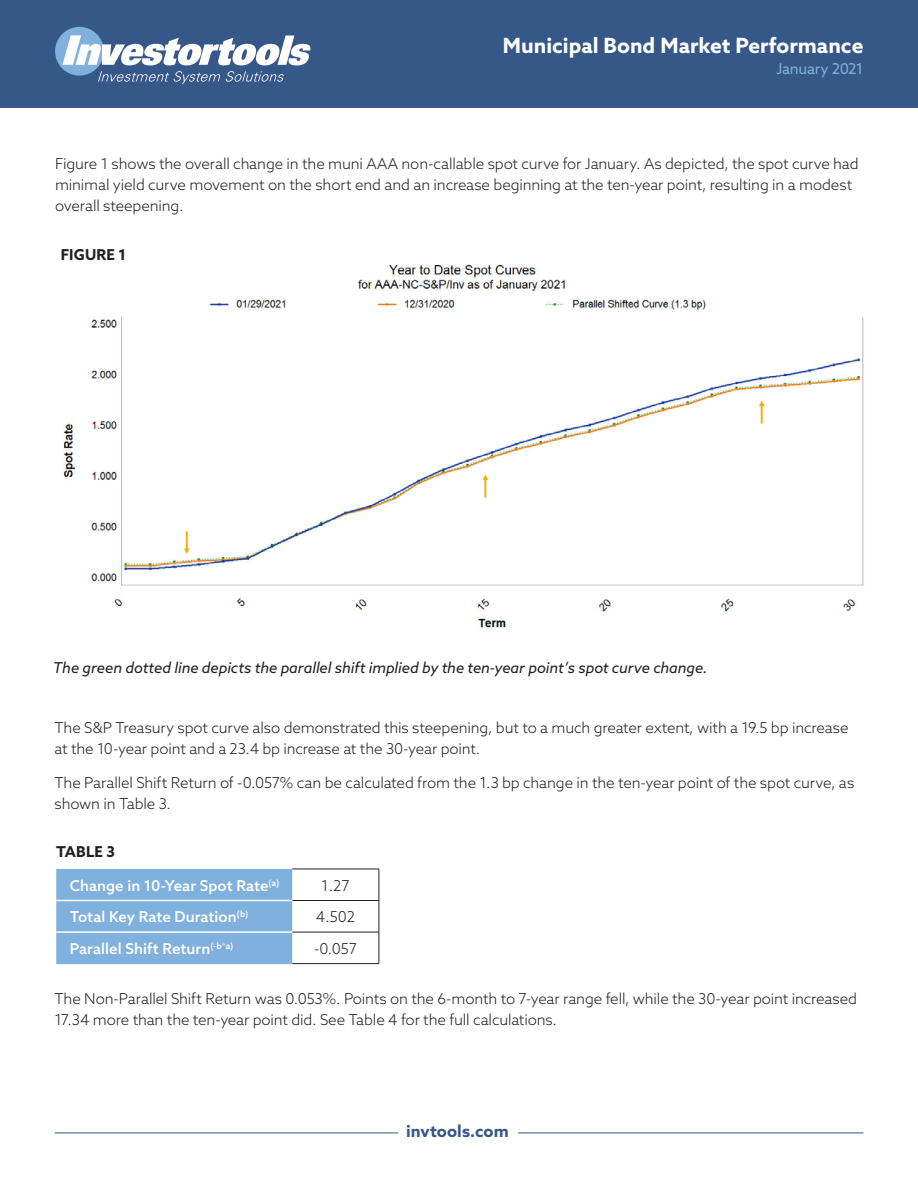
<style>
.page{position:relative;width:918px;height:1188px;background:#fff}
.page>*{position:absolute;margin:0;border:0;box-sizing:border-box;transform-origin:0 0}
.t1{font:700 21px "Azo Sans";color:#fff}
.t2{font:700 16.5px "Azo Sans";letter-spacing:.005em;color:#365889}
.Text_Subsequent{font:300 15px/21px "Azo Sans";letter-spacing:-.01em;color:#231f20}
.Text_Subsequent-2{font:italic 15px "Azo Sans";letter-spacing:-.005em;color:#231f20}
.t3{font:500 15px "Azo Sans";letter-spacing:.005em;color:#fff}
.Text{font:700 15px "Azo Sans";letter-spacing:.01em;color:#231f20}
.t4{font:15px "Azo Sans";letter-spacing:-.02em;color:#7fb0de}
</style>
<div class="page">
<hr style="left:55px;top:1133px;width:808px;height:1px;background:#365889">
<div style="left:398px;top:1124px;width:119px;height:64px;background:#fff"></div>
<div style="left:0;top:0;width:918px;height:108px;background:#365889"></div>
<div style="left:55px;top:27px;width:49px;height:49px;background:#7fb0de;border-radius:50%"></div>
<svg style="left:62px;top:35px;width:248px;height:30px"></svg>
<svg style="left:98px;top:71px;width:186px;height:13px"></svg>
<img style="left:63px;top:264px;width:801px;height:364px">
<div style="left:56px;top:869px;width:236px;height:94px;background:#7fb0de"></div>
<hr style="left:379px;top:869px;width:1px;height:31px;background:#231f20">
<hr style="left:292px;top:900px;width:87px;height:1px;background:#231f20">
<hr style="left:379px;top:901px;width:1px;height:31px;background:#231f20">
<hr style="left:292px;top:932px;width:87px;height:1px;background:#231f20">
<hr style="left:379px;top:932px;width:1px;height:31px;background:#231f20">
<hr style="left:292px;top:963px;width:87px;height:1px;background:#231f20">
<hr style="left:56px;top:900px;width:236px;height:1px;background:#fff">
<hr style="left:56px;top:931px;width:236px;height:2px;background:#fff">
<hr style="left:56px;top:963px;width:236px;height:1px;background:#7fb0de">
<hr style="left:292px;top:869px;width:87px;height:1px;background:#231f20">
<p class="t1" style="left:503px;top:31px;width:362px">Municipal Bond Market Performance</p>
<p class="t4" style="left:776px;top:59px;width:89px">January 2021</p>
<p class="Text_Subsequent" style="left:55px;top:153px;width:805px">Figure 1 shows the overall change in the muni AAA non-callable spot curve for January. As depicted, the spot curve had minimal yield curve movement on the short end and an increase beginning at the ten-year point, resulting in a modest overall steepening.</p>
<p class="Text" style="left:61px;top:245px;width:67px">FIGURE 1</p>
<p class="Text_Subsequent-2" style="left:53px;top:658px;width:656px">The green dotted line depicts the parallel shift implied by the ten-year point’s spot curve change.</p>
<p class="Text_Subsequent" style="left:55px;top:717px;width:795px">The S&amp;P Treasury spot curve also demonstrated this steepening, but to a much greater extent, with a 19.5 bp increase at the 10-year point and a 23.4 bp increase at the 30-year point.</p>
<p class="Text_Subsequent" style="left:55px;top:772px;width:801px">The Parallel Shift Return of -0.057% can be calculated from the 1.3 bp change in the ten-year point of the spot curve, as shown in Table 3.</p>
<p class="Text" style="left:56px;top:841px;width:60px">TABLE 3</p>
<p class="t3" style="left:70px;top:875px;width:211px">Change in 10-Year Spot Rate<sup>(a)</sup></p>
<p class="Text_Subsequent" style="left:321px;top:875px;width:30px">1.27</p>
<p class="t3" style="left:70px;top:907px;width:180px">Total Key Rate Duration<sup>(b)</sup></p>
<p class="Text_Subsequent" style="left:316px;top:906px;width:41px">4.502</p>
<p class="t3" style="left:70px;top:938px;width:165px">Parallel Shift Return<sup>(-b*a)</sup></p>
<p class="Text_Subsequent" style="left:314px;top:938px;width:44px">-0.057</p>
<p class="Text_Subsequent" style="left:55px;top:988px;width:804px">The Non-Parallel Shift Return was 0.053%. Points on the 6-month to 7-year range fell, while the 30-year point increased<br>17.34 more than the ten-year point did. See Table 4 for the full calculations.</p>
<p class="t2" style="left:406px;top:1120px;width:104px">invtools.com</p>
</div>
